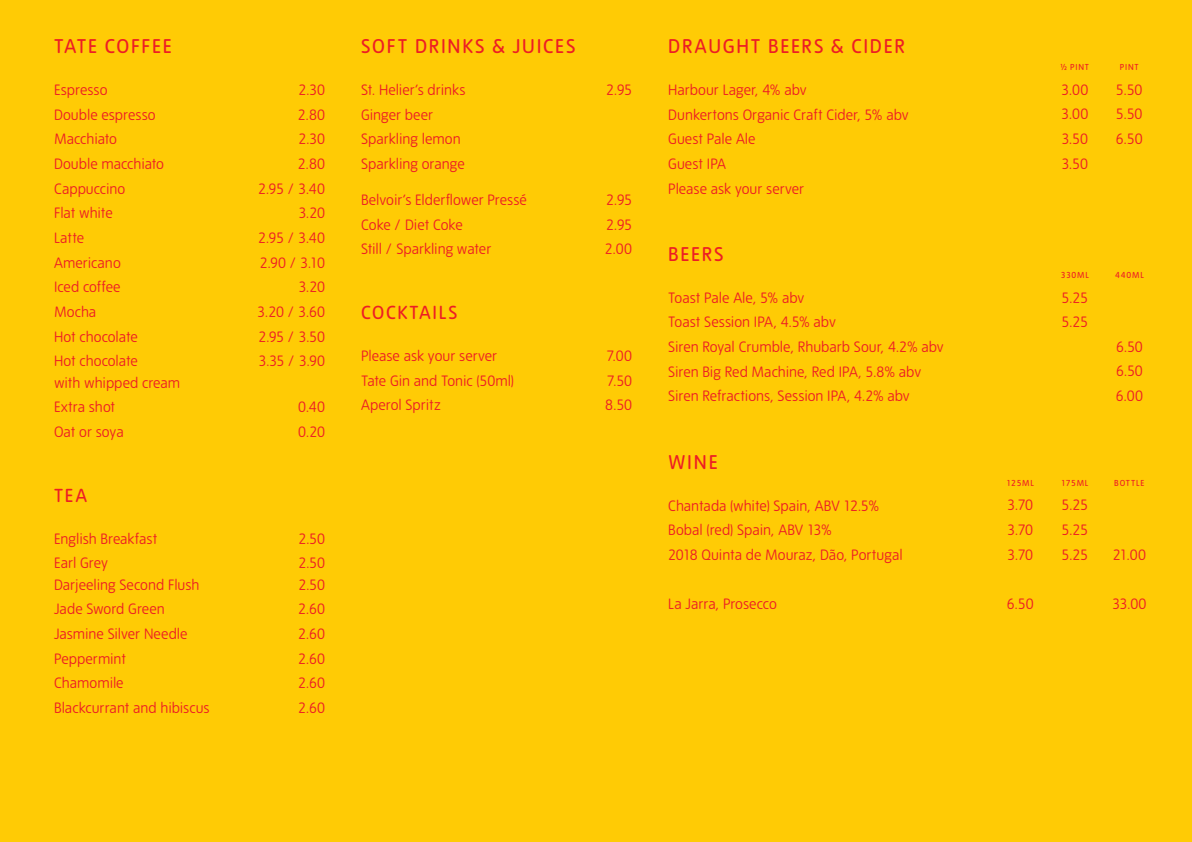
<style>
.page{position:relative;width:1192px;height:842px;background:#ffcb05}
.page>*{position:absolute;margin:0;border:0;box-sizing:border-box;transform-origin:0 0}
.t1{font:19.5px "Tate New Pro";letter-spacing:.09em;color:#ed1d24}
.t2{font:18.5px "Tate New Pro";letter-spacing:.09em;color:#ed1d24}
.t3{font:100 14.8px/24.6px "Tate New Pro";color:#ed1d24}
.t4{font:8.5px "Tate New Pro Regular Fractions";letter-spacing:.095em;color:#ed1d24}
</style>
<div class="page">
<h1 class="t1" style="left:54px;top:35px;width:119px">TATE COFFEE</h1>
<p class="t3" style="left:54px;top:78px;width:55px">Espresso</p>
<p class="t3" style="left:298px;top:78px;width:28px">2.30</p>
<p class="t3" style="left:54px;top:102px;width:103px">Double espresso</p>
<p class="t3" style="left:298px;top:102px;width:29px">2.80</p>
<p class="t3" style="left:54px;top:127px;width:64px">Macchiato</p>
<p class="t3" style="left:298px;top:127px;width:28px">2.30</p>
<p class="t3" style="left:54px;top:152px;width:111px">Double macchiato</p>
<p class="t3" style="left:298px;top:152px;width:29px">2.80</p>
<p class="t3" style="left:54px;top:176px;width:73px">Cappuccino</p>
<p class="t3" style="left:258px;top:176px;width:68px">2.95 / 3.40</p>
<p class="t3" style="left:54px;top:201px;width:60px">Flat white</p>
<p class="t3" style="left:298px;top:201px;width:28px">3.20</p>
<p class="t3" style="left:54px;top:226px;width:32px">Latte</p>
<p class="t3" style="left:258px;top:226px;width:68px">2.95 / 3.40</p>
<p class="t3" style="left:54px;top:250px;width:68px">Americano</p>
<p class="t3" style="left:260px;top:250px;width:67px">2.90 / 3.10</p>
<p class="t3" style="left:54px;top:275px;width:68px">Iced coffee</p>
<p class="t3" style="left:298px;top:275px;width:28px">3.20</p>
<p class="t3" style="left:54px;top:299px;width:44px">Mocha</p>
<p class="t3" style="left:257px;top:299px;width:69px">3.20 / 3.60</p>
<p class="t3" style="left:54px;top:324px;width:85px">Hot chocolate</p>
<p class="t3" style="left:258px;top:324px;width:68px">2.95 / 3.50</p>
<p class="t3" style="left:54px;top:349px;width:85px">Hot chocolate</p>
<p class="t3" style="left:258px;top:349px;width:68px">3.35 / 3.90</p>
<p class="t3" style="left:54px;top:370px;width:128px">with whipped cream<br>Extra shot</p>
<p class="t3" style="left:298px;top:395px;width:28px">0.40</p>
<p class="t3" style="left:54px;top:420px;width:71px">Oat or soya</p>
<p class="t3" style="left:298px;top:420px;width:28px">0.20</p>
<p class="t2" style="left:54px;top:484px;width:35px">TEA</p>
<p class="t3" style="left:54px;top:526px;width:105px">English Breakfast</p>
<p class="t3" style="left:298px;top:526px;width:28px">2.50</p>
<p class="t3" style="left:54px;top:551px;width:55px">Earl Grey</p>
<p class="t3" style="left:298px;top:551px;width:28px">2.50</p>
<p class="t3" style="left:54px;top:572px;width:147px">Darjeeling Second Flush</p>
<p class="t3" style="left:298px;top:572px;width:28px">2.50</p>
<p class="t3" style="left:54px;top:597px;width:112px">Jade Sword Green</p>
<p class="t3" style="left:298px;top:597px;width:28px">2.60</p>
<p class="t3" style="left:54px;top:622px;width:135px">Jasmine Silver Needle</p>
<p class="t3" style="left:298px;top:622px;width:28px">2.60</p>
<p class="t3" style="left:54px;top:646px;width:73px">Peppermint</p>
<p class="t3" style="left:298px;top:646px;width:28px">2.60</p>
<p class="t3" style="left:54px;top:671px;width:71px">Chamomile</p>
<p class="t3" style="left:298px;top:671px;width:28px">2.60</p>
<p class="t3" style="left:54px;top:696px;width:157px">Blackcurrant and hibiscus</p>
<p class="t3" style="left:298px;top:696px;width:28px">2.60</p>
<h1 class="t1" style="left:361px;top:35px;width:216px">SOFT DRINKS &amp; JUICES</h1>
<p class="t3" style="left:361px;top:78px;width:106px">St. Helier’s drinks</p>
<p class="t3" style="left:606px;top:78px;width:27px">2.95</p>
<p class="t3" style="left:361px;top:102px;width:105px">Ginger beer<br>Sparkling lemon<br>Sparkling orange</p>
<p class="t3" style="left:361px;top:188px;width:167px">Belvoir’s Elderflower Pressé</p>
<p class="t3" style="left:606px;top:188px;width:27px">2.95</p>
<p class="t3" style="left:361px;top:212px;width:103px">Coke / Diet Coke</p>
<p class="t3" style="left:606px;top:212px;width:27px">2.95</p>
<p class="t3" style="left:361px;top:237px;width:132px">Still / Sparkling water</p>
<p class="t3" style="left:605px;top:237px;width:29px">2.00</p>
<p class="t2" style="left:361px;top:302px;width:98px">COCKTAILS</p>
<p class="t3" style="left:361px;top:343px;width:137px">Please ask your server</p>
<p class="t3" style="left:606px;top:343px;width:27px">7.00</p>
<p class="t3" style="left:361px;top:368px;width:154px">Tate Gin and Tonic (50ml)</p>
<p class="t3" style="left:607px;top:368px;width:27px">7.50</p>
<p class="t3" style="left:361px;top:393px;width:81px">Aperol Spritz</p>
<p class="t3" style="left:605px;top:393px;width:28px">8.50</p>
<h1 class="t1" style="left:668px;top:35px;width:238px">DRAUGHT BEERS &amp; CIDER</h1>
<p class="t3" style="left:668px;top:78px;width:242px">Harbour Lager, 4% abv<br>Dunkertons Organic Craft Cider, 5% abv<br>Guest Pale Ale<br>Guest IPA<br>Please ask your server</p>
<h1 class="t1" style="left:668px;top:242px;width:57px">BEERS</h1>
<p class="t3" style="left:668px;top:285px;width:277px">Toast Pale Ale, 5% abv<br>Toast Session IPA, 4.5% abv<br>Siren Royal Crumble, Rhubarb Sour, 4.2% abv Siren Big Red Machine, Red IPA, 5.8% abv Siren Refractions, Session IPA, 4.2% abv</p>
<h1 class="t1" style="left:668px;top:450px;width:51px">WINE</h1>
<p class="t3" style="left:668px;top:493px;width:236px">Chantada (white) Spain, ABV 12.5%<br>Bobal (red) Spain, ABV 13%<br>2018 Quinta de Mouraz, Dão, Portugal</p>
<p class="t3" style="left:668px;top:592px;width:110px">La Jarra, Prosecco</p>
<p class="t4" style="left:1060px;top:62px;width:30px">½ PINT</p>
<p class="t3" style="left:1061px;top:77px;width:29px;text-align:justify">3.00<br>3.00<br>3.50<br>3.50</p>
<p class="t4" style="left:1120px;top:62px;width:20px">PINT</p>
<p class="t3" style="left:1116px;top:77px;width:28px;text-align:justify">5.50<br>5.50<br>6.50</p>
<p class="t4" style="left:1061px;top:270px;width:30px">330ML</p>
<p class="t3" style="left:1062px;top:285px;width:28px">5.25<br>5.25</p>
<p class="t4" style="left:1115px;top:270px;width:30px">440ML</p>
<p class="t3" style="left:1116px;top:334px;width:29px;text-align:justify">6.50<br>6.50<br>6.00</p>
<p class="t4" style="left:1006px;top:477px;width:29px">125ML</p>
<p class="t3" style="left:1007px;top:493px;width:28px;text-align:justify">3.70<br>3.70<br>3.70</p>
<p class="t3" style="left:1007px;top:592px;width:28px">6.50</p>
<p class="t4" style="left:1061px;top:477px;width:29px">175ML</p>
<p class="t3" style="left:1061px;top:493px;width:28px;text-align:justify">5.25<br>5.25<br>5.25</p>
<p class="t4" style="left:1114px;top:477px;width:32px">BOTTLE</p>
<p class="t3" style="left:1113px;top:542px;width:35px">21.00</p>
<p class="t3" style="left:1112px;top:591px;width:36px">33.00</p>
</div>
